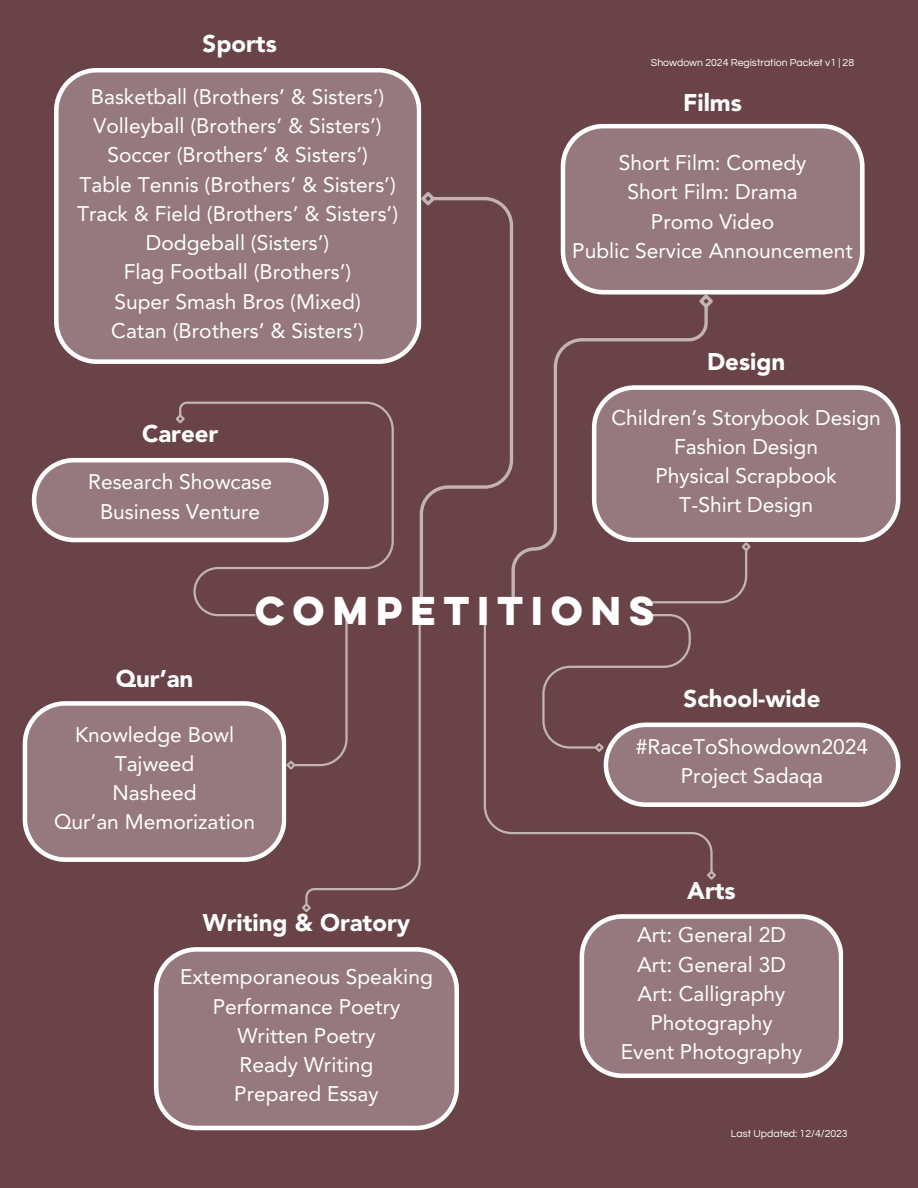
<style>
.page{position:relative;width:918px;height:1188px;background:#694347}
.page>*{position:absolute;margin:0;border:0;box-sizing:border-box;transform-origin:0 0}
.t1{font:700 36px "Lulo Clean One";color:#fff}
.t2{font:900 24px "Avenir LT Std";color:#fff}
.t3{font:21px "Avenir LT Std";color:#fff}
.t4{font:21px "Avenir LT Std";color:#fefefe}
.t5{font:10.5px "Questrial";color:#fff}
.t6{font:10.5px "Questrial";color:#fefefe}
</style>
<div class="page">
<svg style="left:154px;top:947px;width:305px;height:183px;background:#9c8185"></svg>
<svg style="left:709px;top:385px;width:191px;height:157px;background:#9c8186"></svg>
<div style="left:54px;top:68px;width:367px;height:296px;background:#96797e"></div>
<svg style="left:580px;top:914px;width:263px;height:164px;background:#9c8186"></svg>
<svg style="left:561px;top:124px;width:303px;height:170px;background:#9c8185"></svg>
<svg style="left:32px;top:458px;width:146px;height:84px;background:#9f858a"></svg>
<svg style="left:714px;top:722px;width:186px;height:85px;background:#a0868a"></svg>
<svg style="left:483px;top:614px;width:231px;height:255px"></svg>
<svg style="left:707px;top:869px;width:9px;height:11px"></svg>
<svg style="left:23px;top:616px;width:398px;height:297px"></svg>
<svg style="left:178px;top:401px;width:217px;height:216px"></svg>
<svg style="left:176px;top:412px;width:11px;height:13px"></svg>
<svg style="left:418px;top:191px;width:96px;height:413px"></svg>
<svg style="left:510px;top:302px;width:199px;height:302px"></svg>
<svg style="left:696px;top:294px;width:17px;height:17px"></svg>
<svg style="left:649px;top:542px;width:102px;height:62px"></svg>
<p class="t2" style="left:203px;top:34px;width:76px">Sports</p>
<p class="t4" style="left:91px;top:88px;width:295px">Basketball (Brothers’ &amp; Sisters’)</p>
<p class="t4" style="left:94px;top:117px;width:290px">Volleyball (Brothers’ &amp; Sisters’)</p>
<p class="t4" style="left:107px;top:147px;width:262px">Soccer (Brothers’ &amp; Sisters’)</p>
<p class="t4" style="left:79px;top:176px;width:318px">Table Tennis (Brothers’ &amp; Sisters’)</p>
<p class="t4" style="left:77px;top:205px;width:323px">Track &amp; Field (Brothers’ &amp; Sisters’)</p>
<p class="t4" style="left:146px;top:234px;width:185px">Dodgeball (Sisters’)</p>
<p class="t4" style="left:124px;top:264px;width:229px">Flag Football (Brothers’)</p>
<p class="t4" style="left:114px;top:293px;width:248px">Super Smash Bros (Mixed)</p>
<p class="t4" style="left:111px;top:322px;width:254px">Catan (Brothers’ &amp; Sisters’)</p>
<p class="t2" style="left:142px;top:424px;width:78px">Career</p>
<p class="t3" style="left:88px;top:474px;width:185px">Research Showcase</p>
<p class="t3" style="left:100px;top:503px;width:162px">Business Venture</p>
<p class="t5" style="left:651px;top:58px;width:205px">Showdown 2024 Registration Packet v1 | 28</p>
<p class="t2" style="left:683px;top:93px;width:60px">Films</p>
<p class="t3" style="left:619px;top:154px;width:189px">Short Film: Comedy</p>
<p class="t3" style="left:627px;top:183px;width:172px">Short Film: Drama</p>
<p class="t3" style="left:651px;top:213px;width:125px">Promo Video</p>
<p class="t3" style="left:572px;top:242px;width:282px">Public Service Announcement</p>
<p class="t2" style="left:707px;top:352px;width:80px">Design</p>
<p class="t3" style="left:611px;top:409px;width:271px">Children’s Storybook Design</p>
<p class="t3" style="left:674px;top:438px;width:145px">Fashion Design</p>
<p class="t3" style="left:656px;top:467px;width:183px">Physical Scrapbook</p>
<p class="t3" style="left:679px;top:497px;width:135px">T-Shirt Design</p>
<p class="t2" style="left:116px;top:669px;width:79px">Qur’an</p>
<p class="t1" style="left:255px;top:596px;width:409px">COMPETITIONS</p>
<p class="t2" style="left:684px;top:689px;width:138px">School-wide</p>
<p class="t3" style="left:75px;top:726px;width:161px">Knowledge Bowl</p>
<p class="t3" style="left:115px;top:755px;width:81px">Tajweed</p>
<p class="t3" style="left:113px;top:784px;width:85px">Nasheed</p>
<p class="t3" style="left:54px;top:814px;width:203px">Qur’an Memorization</p>
<p class="t2" style="left:203px;top:913px;width:209px">Writing &amp; Oratory</p>
<p class="t3" style="left:180px;top:968px;width:254px">Extemporaneous Speaking</p>
<p class="t3" style="left:213px;top:998px;width:189px">Performance Poetry</p>
<p class="t3" style="left:237px;top:1027px;width:140px">Written Poetry</p>
<p class="t3" style="left:240px;top:1056px;width:135px">Ready Writing</p>
<p class="t3" style="left:234px;top:1085px;width:146px">Prepared Essay</p>
<p class="t3" style="left:636px;top:738px;width:234px">#RaceToShowdown2024</p>
<p class="t3" style="left:681px;top:767px;width:144px">Project Sadaqa</p>
<p class="t2" style="left:687px;top:881px;width:50px">Arts</p>
<p class="t3" style="left:637px;top:926px;width:150px">Art: General 2D</p>
<p class="t3" style="left:637px;top:956px;width:150px">Art: General 3D</p>
<p class="t3" style="left:638px;top:985px;width:149px">Art: Calligraphy</p>
<p class="t3" style="left:650px;top:1014px;width:124px">Photography</p>
<p class="t3" style="left:621px;top:1043px;width:183px">Event Photography</p>
<p class="t6" style="left:731px;top:1129px;width:118px">Last Updated: 12/4/2023</p>
</div>
